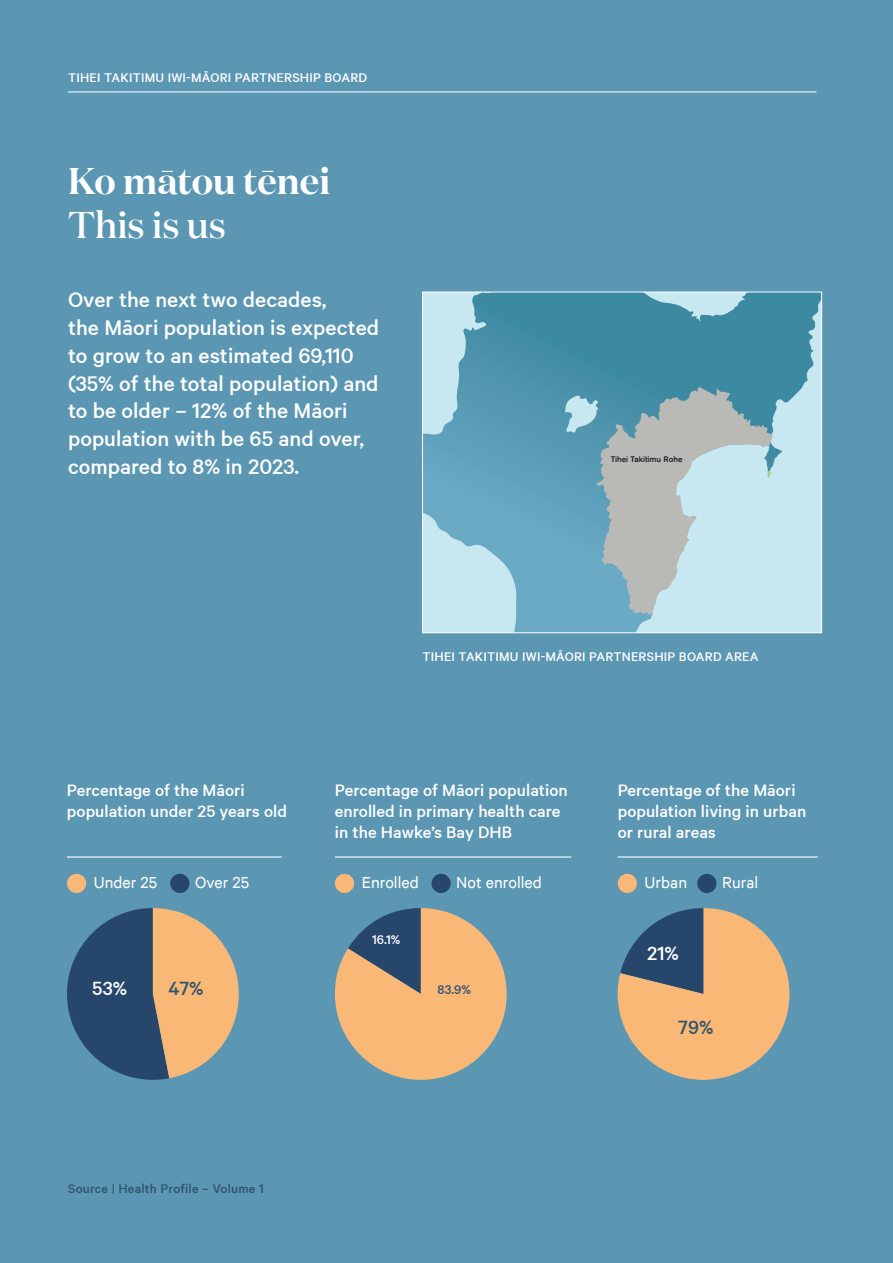
<style>
.page{position:relative;width:893px;height:1263px;background:#5b96b3}
.page>*{position:absolute;margin:0;border:0;box-sizing:border-box;transform-origin:0 0}
.t1{font:600 37.05px "Domaine Display";color:#fff}
.t2{font:500 37.05px "Domaine Display";color:#fff}
.t3{font:500 24px/27.8px "Calibre";color:#fff}
.t4{font:500 21.75px "Calibre";color:#2f526e}
.t5{font:500 21.75px "Calibre";color:#fff}
.t6{font:500 18.75px/21px "Calibre";color:#fff}
.t7{font:18px "Calibre";color:#fff}
.t8{font:500 14.4px "Calibre";color:#2f526e}
.t9{font:500 14.4px "Calibre";color:#fff}
.t10{font:500 14.25px "Calibre";letter-spacing:.015em;color:#fff}
.t11{font:500 14.25px "Calibre";letter-spacing:.015em;color:#2f526e}
.t12{font:500 8.1px "Akzidenz Grotesk Pro";color:#231f20}
.s1{font-weight:400}
</style>
<div class="page">
<svg style="left:618px;top:908px;width:171px;height:172px"></svg>
<svg style="left:335px;top:908px;width:172px;height:172px"></svg>
<svg style="left:67px;top:908px;width:172px;height:172px"></svg>
<div style="left:697px;top:874px;width:19px;height:19px;background:#27466b;border-radius:50%"></div>
<div style="left:618px;top:874px;width:19px;height:19px;background:#fab877;border-radius:50%"></div>
<div style="left:170px;top:874px;width:19px;height:19px;background:#27466b;border-radius:50%"></div>
<div style="left:67px;top:874px;width:19px;height:19px;background:#fab877;border-radius:50%"></div>
<div style="left:431px;top:874px;width:20px;height:19px;background:#27466b;border-radius:50%"></div>
<div style="left:335px;top:874px;width:19px;height:19px;background:#fab877;border-radius:50%"></div>
<hr style="left:67px;top:856px;width:215px;height:1px;background:#fff">
<hr style="left:335px;top:856px;width:236px;height:1px;background:#fff">
<hr style="left:618px;top:856px;width:200px;height:1px;background:#fff">
<hr style="left:68px;top:92px;width:748px;height:1px;background:#fff">
<svg style="left:689px;top:294px;width:131px;height:337px;background:#8abfce"></svg>
<svg style="left:424px;top:294px;width:265px;height:337px"></svg>
<svg style="left:597px;top:387px;width:176px;height:228px;background:#abc4cb"></svg>
<div style="left:422px;top:292px;width:400px;height:341px;border:1px solid #fff"></div>
<p class="t10" style="left:68px;top:69px;width:301px">TIHEI TAKITIMU IWI-MĀORI PARTNERSHIP BOARD</p>
<p class="t1" style="left:68px;top:157px;width:264px">Ko mātou tēnei</p>
<p class="t2" style="left:68px;top:202px;width:159px">This is us</p>
<p class="t3" style="left:68px;top:285px;width:313px">Over the next two decades,<br>the Māori population is expected to grow to an estimated 69,110 (35% of the total population) and to be older – 12% of the Māori population with be 65 and over, compared to 8% in 2023.</p>
<p class="t12" style="left:611px;top:453px;width:73px">Tihei Takitimu Rohe</p>
<p class="t10" style="left:422px;top:648px;width:338px">TIHEI TAKITIMU IWI-MĀORI PARTNERSHIP BOARD AREA</p>
<p class="t6" style="left:67px;top:779px;width:221px">Percentage of the Māori population under 25 years old</p>
<p class="t6" style="left:618px;top:779px;width:190px">Percentage of the Māori population living in urban or rural areas</p>
<p class="t6" style="left:335px;top:779px;width:234px">Percentage of Māori population enrolled in primary health care in the Hawke’s Bay DHB</p>
<p class="t7" style="left:94px;top:872px;width:65px">Under 25</p>
<p class="t7" style="left:195px;top:872px;width:56px">Over 25</p>
<p class="t7" style="left:362px;top:872px;width:58px">Enrolled</p>
<p class="t7" style="left:456px;top:872px;width:87px">Not enrolled</p>
<p class="t7" style="left:644px;top:872px;width:44px">Urban</p>
<p class="t7" style="left:722px;top:872px;width:38px">Rural</p>
<p class="t5" style="left:92px;top:976px;width:37px">53%</p>
<p class="t4" style="left:168px;top:976px;width:37px">47%</p>
<p class="t11" style="left:68px;top:1180px;width:197px">Source <span class="s1">|</span> Health Profile – Volume 1</p>
<p class="t9" style="left:372px;top:931px;width:30px">16.1%</p>
<p class="t8" style="left:438px;top:981px;width:35px">83.9%</p>
<p class="t5" style="left:647px;top:940px;width:33px">21%</p>
<p class="t4" style="left:678px;top:1014px;width:37px">79%</p>
</div>
